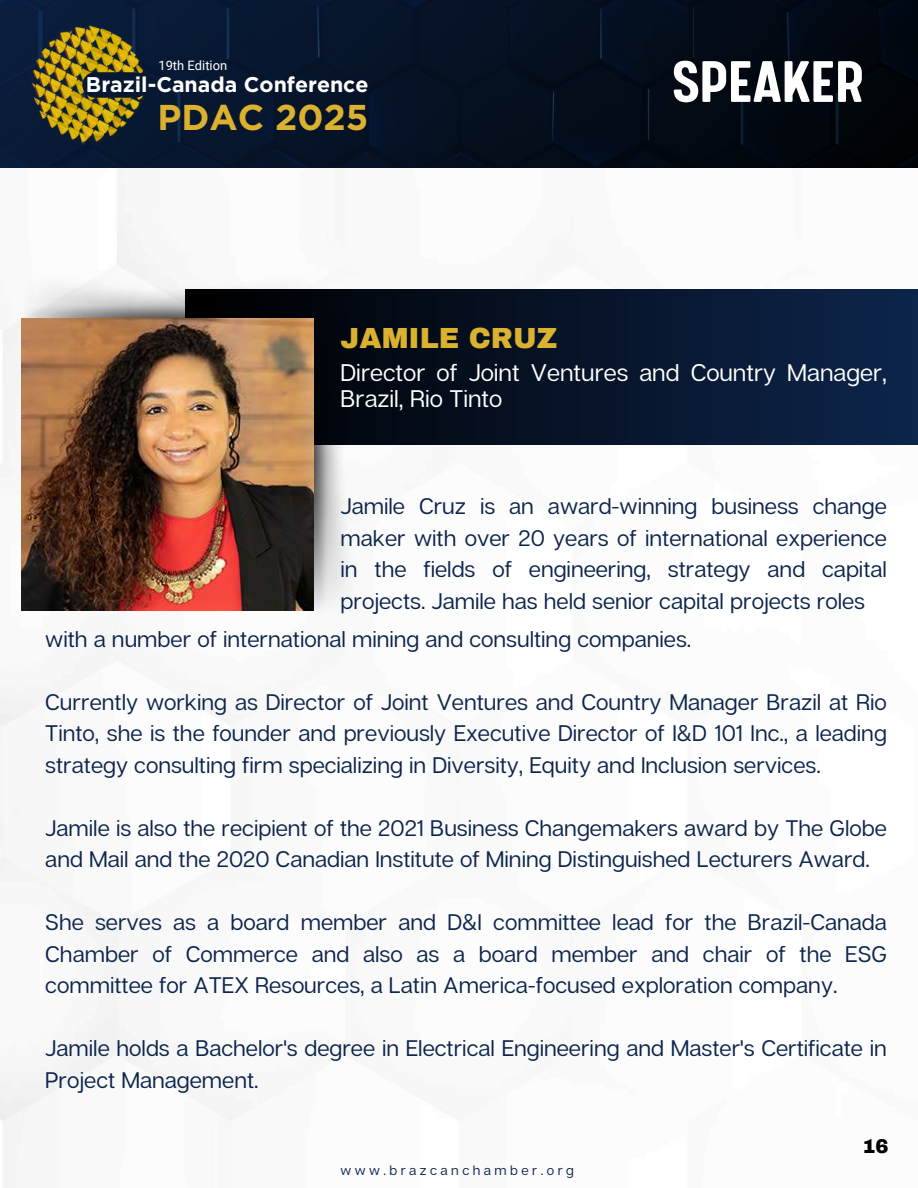
<style>
.page{position:relative;width:918px;height:1188px;background:#fff}
.page>*{position:absolute;margin:0;border:0;box-sizing:border-box;transform-origin:0 0}
.t1{font:700 66px "Calps";color:#fff}
.t2{font:700 35.85px "Gotham";color:#dbb130}
.t3{font:900 28.5px "Archivo";color:#dbb130}
.t4{font:24px/25.8px "Articulat CF";color:#fff}
.t5{font:22.5px/31.5px "Articulat CF";color:#0d254c;text-align:justify}
.t6{font:700 21.3px "Gotham";color:#fff}
.t7{font:900 19.5px "Archivo";color:#000}
.t8{font:13.5px "Articulat CF";letter-spacing:.255em;color:#0d254c}
.t9{font:12.9px "Roboto";color:#fff}
</style>
<div class="page">
<img style="left:0;top:167px;width:918px;height:1021px">
<img style="left:0;top:0;width:918px;height:167px">
<svg style="left:322px;top:290px;width:596px;height:155px;background:#07162e"></svg>
<img style="left:313px;top:314px;width:50px;height:300px">
<img style="left:21px;top:270px;width:301px;height:49px">
<img style="left:22px;top:319px;width:291px;height:291px">
<img style="left:28px;top:24px;width:120px;height:120px">
<div style="left:82px;top:72px;width:66px;height:26px;background:#081830;border-radius:13px"></div>
<p class="t9" style="left:158px;top:58px;width:70px">19th Edition</p>
<h2 class="t2" style="left:158px;top:95px;width:212px">PDAC 2025</h2>
<p class="t6" style="left:86px;top:72px;width:284px">Brazil-Canada Conference</p>
<p class="t3" style="left:341px;top:323px;width:218px">JAMILE CRUZ</p>
<h1 class="t1" style="left:672px;top:54px;width:193px">SPEAKER</h1>
<p class="t4" style="left:341px;top:359px;width:548px">Director of Joint Ventures and Country Manager,<br>Brazil, Rio Tinto</p>
<p class="t5" style="left:341px;top:490px;width:548px">Jamile Cruz is an award-winning business change maker with over 20 years of international experience in the fields of engineering, strategy and capital projects. Jamile has held senior capital projects roles</p>
<p class="t5" style="left:45px;top:622px;width:647px">with a number of international mining and consulting companies.</p>
<p class="t5" style="left:45px;top:685px;width:843px">Currently working as Director of Joint Ventures and Country Manager Brazil at Rio Tinto, she is the founder and previously Executive Director of I&amp;D 101 Inc., a leading strategy consulting firm specializing in Diversity, Equity and Inclusion services.</p>
<p class="t5" style="left:45px;top:811px;width:843px">Jamile is also the recipient of the 2021 Business Changemakers award by The Globe and Mail and the 2020 Canadian Institute of Mining Distinguished Lecturers Award.</p>
<p class="t5" style="left:45px;top:906px;width:843px">She serves as a board member and D&amp;I committee lead for the Brazil-Canada Chamber of Commerce and also as a board member and chair of the ESG committee for ATEX Resources, a Latin America-focused exploration company.</p>
<p class="t5" style="left:45px;top:1032px;width:843px">Jamile holds a Bachelor's degree in Electrical Engineering and Master's Certificate in<br>Project Management.</p>
<p class="t8" style="left:341px;top:1162px;width:235px">www.brazcanchamber.org</p>
<p class="t7" style="left:863px;top:1135px;width:28px">16</p>
</div>
